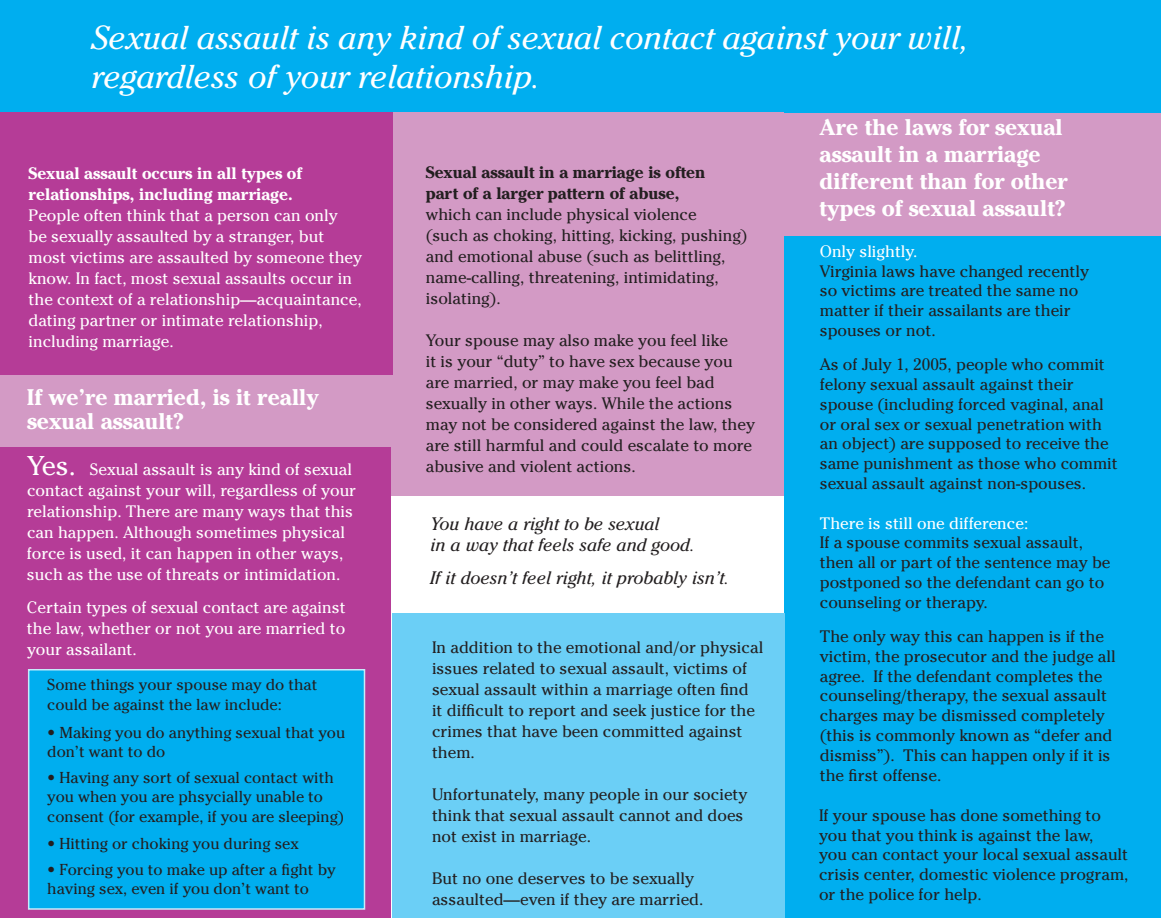
<style>
.page{position:relative;width:1161px;height:918px;background:#fff}
.page>*{position:absolute;margin:0;border:0;box-sizing:border-box;transform-origin:0 0}
.t1{font:italic 33px/39px "Cheltenham";color:#fff}
.t2{font:700 22.5px/27px "Cheltenham";color:#fff}
.t3{font:italic 18px/21px "Cheltenham";color:#231f20}
.t4{font:16.5px/19.8px "Cheltenham";color:#231f20}
.t5{font:16.5px/21px "Cheltenham";color:#fff}
.t6{font:700 16.5px/21px "Cheltenham";color:#fff}
.t7{font:700 16.5px/21px "Cheltenham";color:#231f20}
.t8{font:15.75px/19.8px "Cheltenham";color:#231f20}
.s1{font-size:27px}
</style>
<div class="page">
<div style="left:390px;top:112px;width:406px;height:384px;background:#d39ac5"></div>
<div style="left:0;top:434px;width:392px;height:484px;background:#b53c97"></div>
<div style="left:785px;top:99px;width:376px;height:819px;background:#00aeef"></div>
<div style="left:0;top:0;width:1161px;height:112px;background:#00aeef"></div>
<div style="left:0;top:112px;width:393px;height:284px;background:#b53c97"></div>
<div style="left:29px;top:670px;width:335px;height:239px;background:#00aeef"></div>
<div style="left:28px;top:669px;width:337px;height:241px;border:2px solid #c6eafa"></div>
<div style="left:392px;top:613px;width:392px;height:305px;background:#6bcff6"></div>
<div style="left:0;top:375px;width:403px;height:72px;background:#d39ac5"></div>
<div style="left:776px;top:113px;width:385px;height:122px;background:#d39ac5"></div>
<h1 class="t1" style="left:92px;top:18px;width:879px">Sexual assault is any kind of sexual contact against your will, regardless of your relationship.</h1>
<p class="t6" style="left:28px;top:163px;width:275px">Sexual assault occurs in all types of relationships, including marriage.</p>
<p class="t5" style="left:28px;top:205px;width:335px">People often think that a person can only<br>be sexually assaulted by a stranger, but most victims are assaulted by someone they know. In fact, most sexual assaults occur in the context of a relationship—acquaintance, dating partner or intimate relationship, including marriage.</p>
<h2 class="t2" style="left:27px;top:385px;width:294px;line-height:24px">If we’re married, is it really sexual assault?</h2>
<p class="t5" style="left:27px;top:459px;width:331px"><span class="s1">Yes.</span> Sexual assault is any kind of sexual contact against your will, regardless of your relationship. There are many ways that this can happen. Although sometimes physical force is used, it can happen in other ways, such as the use of threats or intimidation.</p>
<p class="t5" style="left:27px;top:597px;width:320px;text-align:justify">Certain types of sexual contact are against the law, whether or not you are married to your assailant.</p>
<p class="t8" style="left:47px;top:675px;width:272px">Some things your spouse may do that could be against the law include:</p>
<p class="t8" style="left:47px;top:722px;width:299px">• Making you do anything sexual that you don’t want to do</p>
<p class="t8" style="left:47px;top:768px;width:298px;line-height:19.4px">• Having any sort of sexual contact with you when you are phsycially unable to consent (for example, if you are sleeping)</p>
<p class="t8" style="left:47px;top:834px;width:253px">• Hitting or choking you during sex</p>
<p class="t8" style="left:47px;top:860px;width:290px;line-height:18.9px">• Forcing you to make up after a fight by having sex, even if you don’t want to</p>
<p class="t7" style="left:426px;top:162px;width:281px">Sexual assault in a marriage is often part of a larger pattern of abuse,</p>
<p class="t4" style="left:426px;top:204px;width:323px;line-height:21px">which can include physical violence<br>(such as choking, hitting, kicking, pushing) and emotional abuse (such as belittling, name-calling, threatening, intimidating, isolating).</p>
<p class="t4" style="left:426px;top:330px;width:331px;line-height:21px">Your spouse may also make you feel like<br>it is your “duty” to have sex because you are married, or may make you feel bad sexually in other ways. While the actions may not be considered against the law, they are still harmful and could escalate to more abusive and violent actions.</p>
<p class="t3" style="left:430px;top:513px;width:266px">You have a right to be sexual<br>in a way that feels safe and good.</p>
<p class="t3" style="left:430px;top:567px;width:301px">If it doesn’t feel right, it probably isn’t.</p>
<p class="t4" style="left:432px;top:637px;width:333px;line-height:21px">In addition to the emotional and/or physical issues related to sexual assault, victims of sexual assault within a marriage often find it difficult to report and seek justice for the crimes that have been committed against them.</p>
<p class="t4" style="left:432px;top:784px;width:317px;line-height:21px">Unfortunately, many people in our society think that sexual assault cannot and does not exist in marriage.</p>
<p class="t4" style="left:432px;top:868px;width:273px;line-height:21px">But no one deserves to be sexually assaulted—even if they are married.</p>
<h2 class="t2" style="left:820px;top:114px;width:249px">Are the laws for sexual assault in a marriage different than for other types of sexual assault?</h2>
<p class="t5" style="left:820px;top:241px;width:99px">Only slightly.</p>
<p class="t4" style="left:820px;top:261px;width:271px">Virginia laws have changed recently so victims are treated the same no matter if their assailants are their spouses or not.</p>
<p class="t4" style="left:820px;top:355px;width:299px">As of July 1, 2005, people who commit felony sexual assault against their spouse (including forced vaginal, anal or oral sex or sexual penetration with an object) are supposed to receive the same punishment as those who commit sexual assault against non-spouses.</p>
<p class="t5" style="left:820px;top:513px;width:210px">There is still one difference:</p>
<p class="t4" style="left:820px;top:533px;width:292px">If a spouse commits sexual assault, then all or part of the sentence may be postponed so the defendant can go to counseling or therapy.</p>
<p class="t4" style="left:820px;top:627px;width:297px">The only way this can happen is if the victim, the prosecutor and the judge all agree. If the defendant completes the counseling/therapy, the sexual assault charges may be dismissed completely (this is commonly known as “defer and dismiss”). This can happen only if it is the first offense.</p>
<p class="t4" style="left:819px;top:805px;width:311px">If your spouse has done something to you that you think is against the law,<br>you can contact your local sexual assault crisis center, domestic violence program, or the police for help.</p>
</div>
